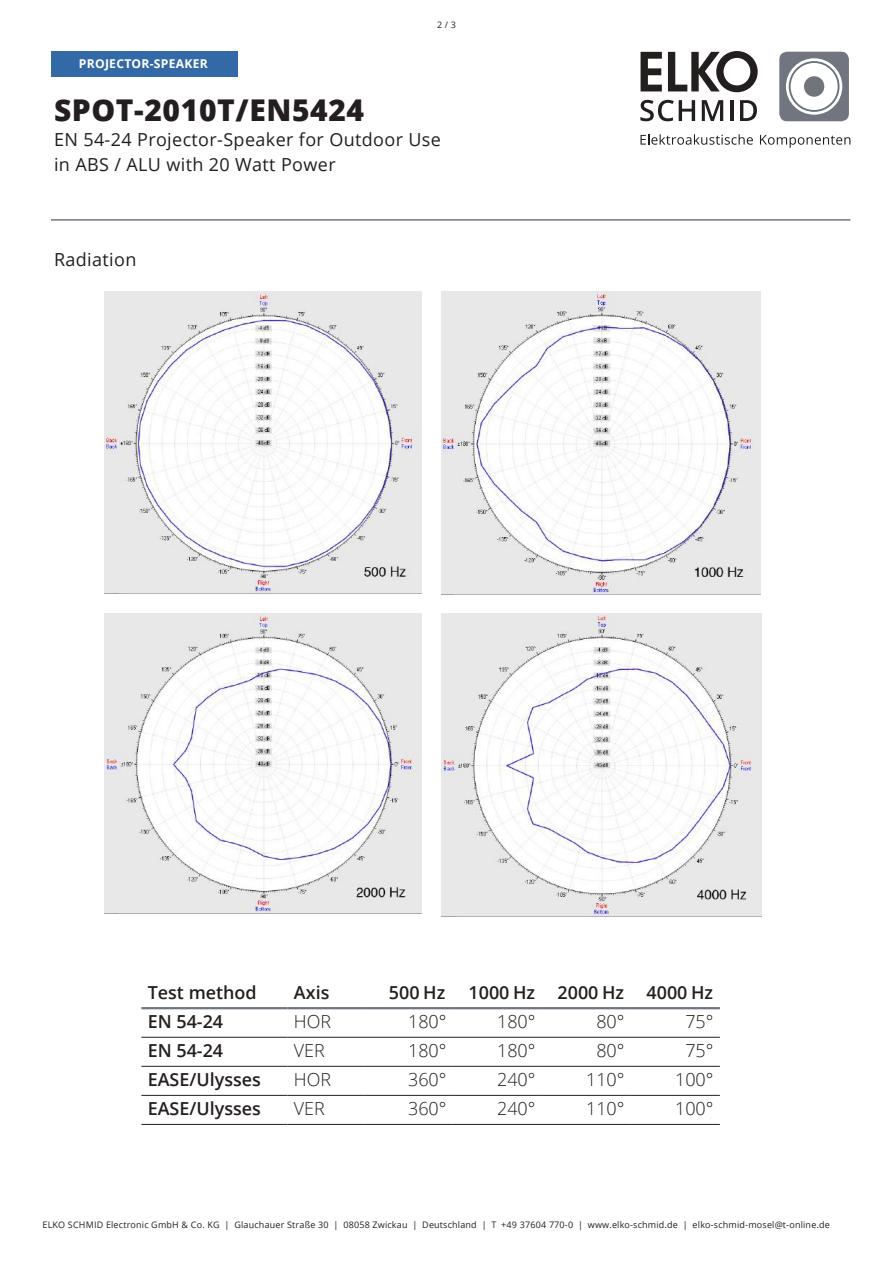
<style>
.page{position:relative;width:893px;height:1263px;background:#fff}
.page>*{position:absolute;margin:0;border:0;box-sizing:border-box;transform-origin:0 0}
.t1{font:800 30px "Open Sans";letter-spacing:.02em;color:#241f1f}
.t2{font:600 18px "Open Sans";color:#241f1f}
.t3{font:300 18px "Open Sans";color:#241f1f}
.t4{font:18px/24.6px "Open Sans";letter-spacing:.02em;color:#241f1f}
.t5{font:700 12.15px "Open Sans";letter-spacing:.02em;color:#fff}
.t6{font:9px "Open Sans";letter-spacing:.02em;color:#241f1f}
</style>
<div class="page">
<svg style="left:641px;top:51px;width:117px;height:41px"></svg>
<svg style="left:779px;top:52px;width:70px;height:69px"></svg>
<div style="left:804px;top:76px;width:20px;height:21px;background:#71757b;border-radius:50%"></div>
<svg style="left:640px;top:134px;width:113px;height:11px"></svg>
<svg style="left:760px;top:135px;width:90px;height:13px"></svg>
<svg style="left:640px;top:100px;width:55px;height:21px"></svg>
<svg style="left:702px;top:100px;width:21px;height:21px"></svg>
<hr style="left:730px;top:100px;width:3px;height:21px;background:#241f1f">
<svg style="left:740px;top:100px;width:17px;height:21px"></svg>
<hr style="left:51px;top:219px;width:799px;height:2px;background:#71757f">
<hr style="left:141px;top:1007px;width:147px;height:2px;background:#71757f">
<hr style="left:288px;top:1007px;width:76px;height:2px;background:#71757f">
<hr style="left:364px;top:1007px;width:89px;height:2px;background:#71757f">
<hr style="left:453px;top:1007px;width:89px;height:2px;background:#71757f">
<hr style="left:542px;top:1007px;width:89px;height:2px;background:#71757f">
<hr style="left:631px;top:1007px;width:89px;height:2px;background:#71757f">
<hr style="left:141px;top:1037px;width:147px;height:1px;background:#241f1f">
<hr style="left:288px;top:1037px;width:76px;height:1px;background:#241f1f">
<hr style="left:364px;top:1037px;width:89px;height:1px;background:#241f1f">
<hr style="left:453px;top:1037px;width:89px;height:1px;background:#241f1f">
<hr style="left:542px;top:1037px;width:89px;height:1px;background:#241f1f">
<hr style="left:631px;top:1037px;width:89px;height:1px;background:#241f1f">
<hr style="left:141px;top:1066px;width:147px;height:1px;background:#241f1f">
<hr style="left:288px;top:1066px;width:76px;height:1px;background:#241f1f">
<hr style="left:364px;top:1066px;width:89px;height:1px;background:#241f1f">
<hr style="left:453px;top:1066px;width:89px;height:1px;background:#241f1f">
<hr style="left:542px;top:1066px;width:89px;height:1px;background:#241f1f">
<hr style="left:631px;top:1066px;width:89px;height:1px;background:#241f1f">
<hr style="left:141px;top:1095px;width:147px;height:1px;background:#241f1f">
<hr style="left:288px;top:1095px;width:76px;height:1px;background:#241f1f">
<hr style="left:364px;top:1095px;width:89px;height:1px;background:#241f1f">
<hr style="left:453px;top:1095px;width:89px;height:1px;background:#241f1f">
<hr style="left:542px;top:1095px;width:89px;height:1px;background:#241f1f">
<hr style="left:631px;top:1095px;width:89px;height:1px;background:#241f1f">
<hr style="left:141px;top:1124px;width:147px;height:1px;background:#241f1f">
<hr style="left:288px;top:1124px;width:76px;height:1px;background:#241f1f">
<hr style="left:364px;top:1124px;width:89px;height:1px;background:#241f1f">
<hr style="left:453px;top:1124px;width:89px;height:1px;background:#241f1f">
<hr style="left:542px;top:1124px;width:89px;height:1px;background:#241f1f">
<hr style="left:631px;top:1124px;width:89px;height:1px;background:#241f1f">
<img style="left:442px;top:292px;width:318px;height:302px">
<img style="left:105px;top:613px;width:317px;height:301px">
<img style="left:442px;top:613px;width:320px;height:303px">
<img style="left:105px;top:292px;width:317px;height:302px">
<div style="left:51px;top:51px;width:186px;height:26px;background:#3269a6"></div>
<h3 class="t5" style="left:79px;top:55px;width:130px">PROJECTOR-SPEAKER</h3>
<p class="t6" style="left:437px;top:19px;width:20px">2 / 3</p>
<h1 class="t1" style="left:54px;top:88px;width:312px">SPOT-2010T/EN5424</h1>
<h2 class="t4" style="left:54px;top:127px;width:388px">EN 54-24 Projector-Speaker for Outdoor Use in ABS / ALU with 20 Watt Power</h2>
<h2 class="t4" style="left:54px;top:246px;width:84px">Radiation</h2>
<h2 class="t2" style="left:148px;top:980px;width:111px">Test method</h2>
<h2 class="t2" style="left:294px;top:980px;width:37px">Axis</h2>
<h2 class="t2" style="left:389px;top:980px;width:58px">500 Hz</h2>
<h2 class="t2" style="left:469px;top:980px;width:246px">1000 Hz 2000 Hz 4000 Hz</h2>
<h2 class="t2" style="left:148px;top:1009px;width:77px">EN 54-24</h2>
<h2 class="t3" style="left:294px;top:1009px;width:39px">HOR</h2>
<h2 class="t3" style="left:408px;top:1009px;width:40px">180°</h2>
<h2 class="t3" style="left:497px;top:1009px;width:40px">180°</h2>
<h2 class="t3" style="left:596px;top:1009px;width:30px">80°</h2>
<h2 class="t3" style="left:685px;top:1009px;width:30px">75°</h2>
<h2 class="t2" style="left:148px;top:1038px;width:77px">EN 54-24</h2>
<h2 class="t3" style="left:294px;top:1038px;width:32px">VER</h2>
<h2 class="t3" style="left:408px;top:1038px;width:40px">180°</h2>
<h2 class="t3" style="left:497px;top:1038px;width:40px">180°</h2>
<h2 class="t3" style="left:596px;top:1038px;width:30px">80°</h2>
<h2 class="t3" style="left:685px;top:1038px;width:30px">75°</h2>
<h2 class="t2" style="left:148px;top:1067px;width:115px">EASE/Ulysses</h2>
<h2 class="t3" style="left:294px;top:1067px;width:39px">HOR</h2>
<h2 class="t3" style="left:408px;top:1067px;width:40px">360°</h2>
<h2 class="t3" style="left:497px;top:1067px;width:40px">240°</h2>
<h2 class="t3" style="left:586px;top:1067px;width:40px">110°</h2>
<h2 class="t3" style="left:675px;top:1067px;width:40px">100°</h2>
<h2 class="t2" style="left:148px;top:1096px;width:115px">EASE/Ulysses</h2>
<h2 class="t3" style="left:294px;top:1096px;width:32px">VER</h2>
<h2 class="t3" style="left:408px;top:1096px;width:40px">360°</h2>
<h2 class="t3" style="left:497px;top:1096px;width:40px">240°</h2>
<h2 class="t3" style="left:586px;top:1096px;width:40px">110°</h2>
<h2 class="t3" style="left:675px;top:1096px;width:40px">100°</h2>
<p class="t6" style="left:42px;top:1219px;width:789px">ELKO SCHMID Electronic GmbH &amp; Co. KG | Glauchauer Straße 30 | 08058 Zwickau | Deutschland | T +49 37604 770-0 | www.elko-schmid.de | elko-schmid-mosel@t-online.de</p>
</div>
